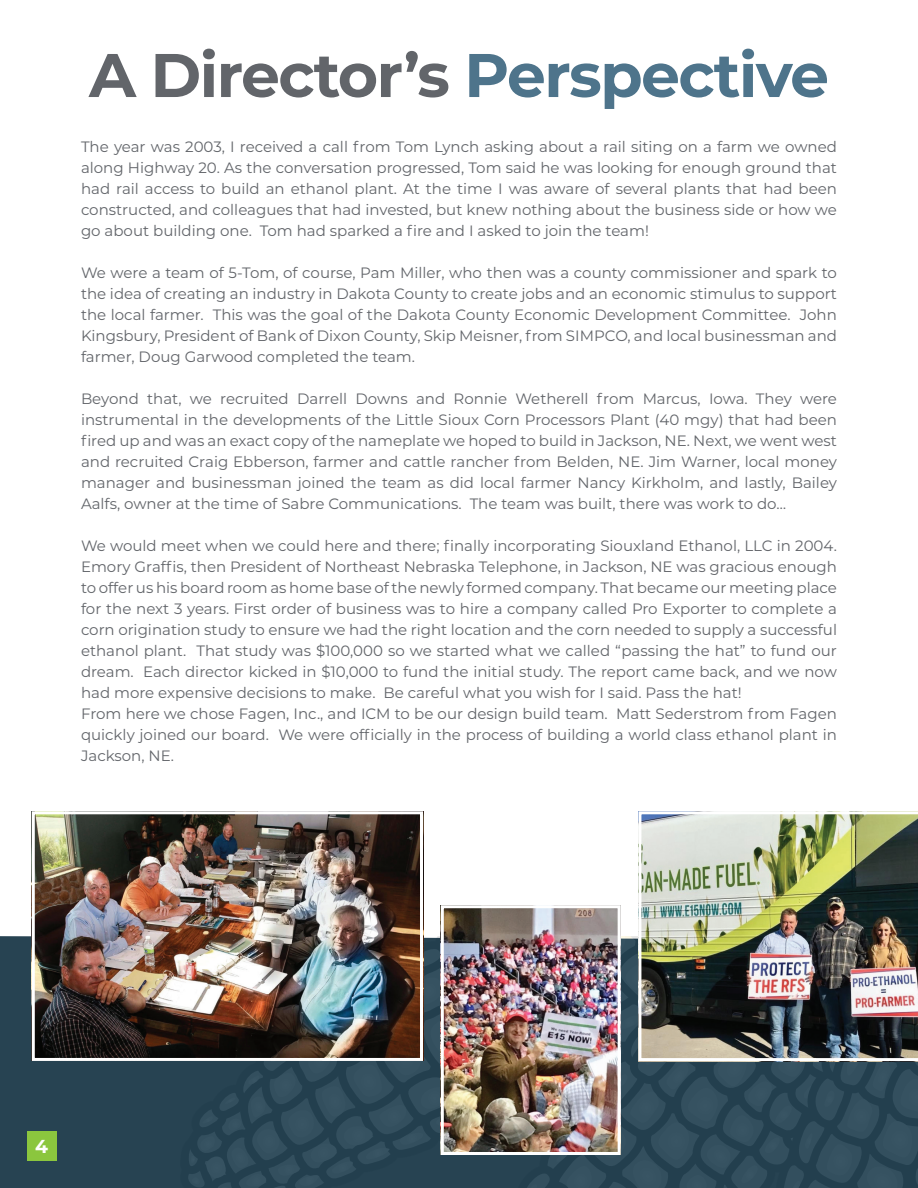
<style>
.page{position:relative;width:918px;height:1188px;background:#fff}
.page>*{position:absolute;margin:0;border:0;box-sizing:border-box;transform-origin:0 0}
.t1{font:700 61.5px "Montserrat";letter-spacing:-.025em;color:#62656a}
.t2{font:700 18.75px "Montserrat";color:#fff}
.t3{font:15px/21px "Montserrat";color:#62656a;text-align:justify}
.s1{color:#4e748b}
</style>
<div class="page">
<div style="left:0;top:936px;width:177px;height:252px;background:#274352"></div>
<svg style="left:178px;top:936px;width:740px;height:252px;background:#2d4857"></svg>
<div style="left:27px;top:1132px;width:29px;height:29px;background:#8bc63e"></div>
<img style="left:445px;top:909px;width:172px;height:242px">
<div style="left:441px;top:905px;width:180px;height:250px;border:3px solid #fff"></div>
<img style="left:638px;top:811px;width:280px;height:250px">
<img style="left:36px;top:815px;width:383px;height:242px">
<div style="left:32px;top:811px;width:391px;height:250px;border:3px solid #fff"></div>
<h1 class="t1" style="left:89px;top:31px;width:742px">A Director’s <span class="s1">Perspective</span></h1>
<p class="t3" style="left:81px;top:136px;width:758px">The year was 2003, I received a call from Tom Lynch asking about a rail siting on a farm we owned along Highway 20. As the conversation progressed, Tom said he was looking for enough ground that had rail access to build an ethanol plant. At the time I was aware of several plants that had been constructed, and colleagues that had invested, but knew nothing about the business side or how we go about building one. Tom had sparked a fire and I asked to join the team!</p>
<p class="t3" style="left:81px;top:262px;width:758px">We were a team of 5-Tom, of course, Pam Miller, who then was a county commissioner and spark to the idea of creating an industry in Dakota County to create jobs and an economic stimulus to support the local farmer. This was the goal of the Dakota County Economic Development Committee. John Kingsbury, President of Bank of Dixon County, Skip Meisner, from SIMPCO, and local businessman and farmer, Doug Garwood completed the team.</p>
<p class="t3" style="left:81px;top:388px;width:758px">Beyond that, we recruited Darrell Downs and Ronnie Wetherell from Marcus, Iowa. They were instrumental in the developments of the Little Sioux Corn Processors Plant (40 mgy) that had been fired up and was an exact copy of the nameplate we hoped to build in Jackson, NE. Next, we went west and recruited Craig Ebberson, farmer and cattle rancher from Belden, NE. Jim Warner, local money manager and businessman joined the team as did local farmer Nancy Kirkholm, and lastly, Bailey Aalfs, owner at the time of Sabre Communications. The team was built, there was work to do…</p>
<p class="t3" style="left:81px;top:535px;width:758px;text-align:left">We would meet when we could here and there; finally incorporating Siouxland Ethanol, LLC in 2004.<br>Emory Graffis, then President of Northeast Nebraska Telephone, in Jackson, NE was gracious enough to offer us his board room as home base of the newly formed company. That became our meeting place for the next 3 years. First order of business was to hire a company called Pro Exporter to complete a corn origination study to ensure we had the right location and the corn needed to supply a successful ethanol plant. That study was $100,000 so we started what we called “passing the hat” to fund our dream. Each director kicked in $10,000 to fund the initial study. The report came back, and we now had more expensive decisions to make. Be careful what you wish for I said. Pass the hat!<br>From here we chose Fagen, Inc., and ICM to be our design build team. Matt Sederstrom from Fagen quickly joined our board. We were officially in the process of building a world class ethanol plant in Jackson, NE.</p>
<p class="t2" style="left:35px;top:1133px;width:14px">4</p>
</div>
